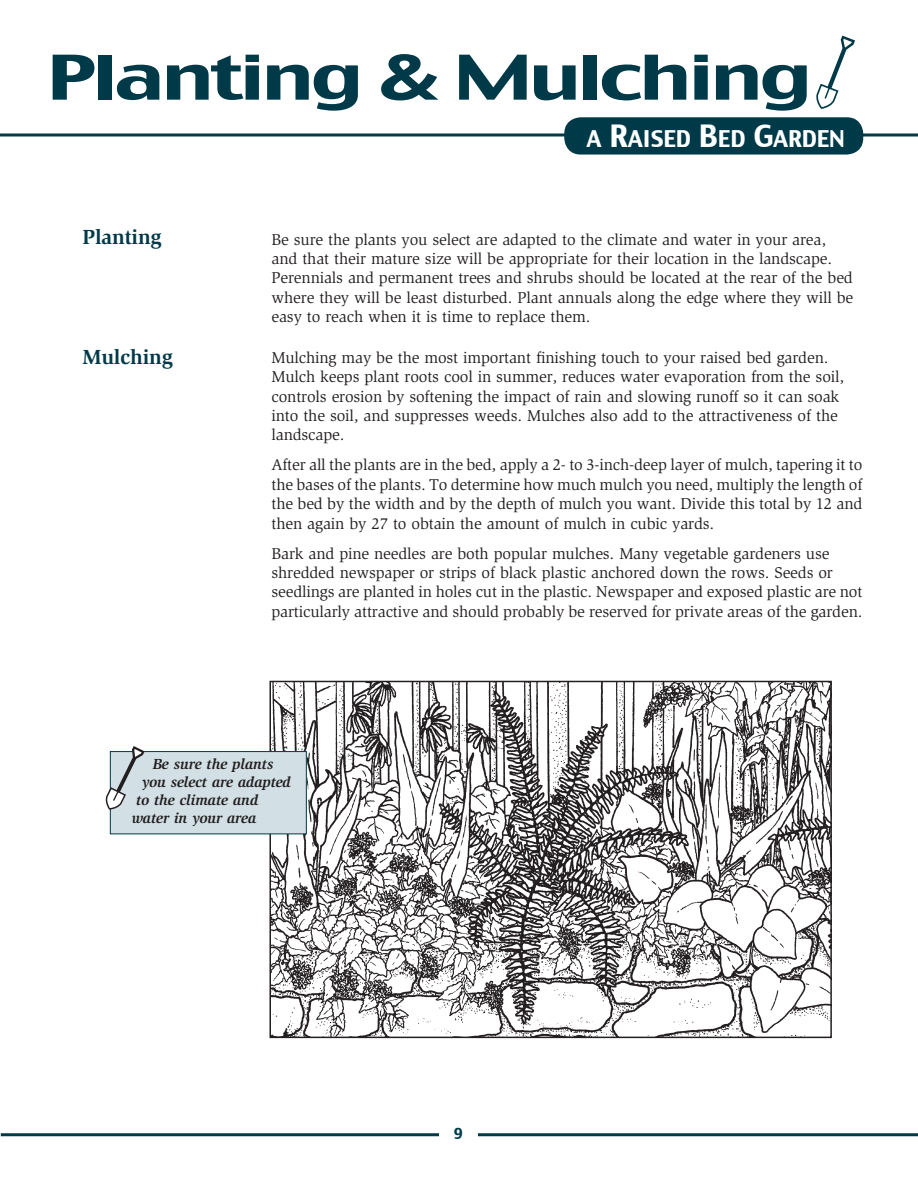
<style>
.page{position:relative;width:918px;height:1188px;background:#fff}
.page>*{position:absolute;margin:0;border:0;box-sizing:border-box;transform-origin:0 0}
.captions{font:60px "Charcoal CY";letter-spacing:-.05em;color:#003a49;scale:1.4 1}
.captions-2{font:22.5px "Charcoal CY";letter-spacing:-.015em;color:#fff}
.bold{font:700 21px "Slimbach";letter-spacing:-.01em;color:#003a49}
.captions-3{font:16.2px/19.4px "Slimbach";letter-spacing:-.01em;color:#231f20}
.real_captions{font:italic 700 15px "Slimbach";letter-spacing:-.01em;color:#231f20}
.t1{font:15px "Charcoal CY";color:#003a49}
.s1{font-size:30px}
</style>
<div class="page">
<hr style="left:1px;top:1133px;width:917px;height:3px;background:#003a49">
<hr style="left:0;top:134px;width:918px;height:2px;background:#003a49">
<img style="left:273px;top:684px;width:556px;height:351px">
<div style="left:270px;top:681px;width:562px;height:357px;border:2px solid #231f20"></div>
<div style="left:110px;top:752px;width:196px;height:82px;background:#d2e0e6"></div>
<div style="left:110px;top:751px;width:197px;height:83px;border:1px solid #003a49"></div>
<svg style="left:105px;top:746px;width:40px;height:64px"></svg>
<svg style="left:816px;top:36px;width:39px;height:73px"></svg>
<div style="left:564px;top:117px;width:299px;height:38px;background:#003a49;border-radius:17px"></div>
<div style="left:439px;top:1122px;width:39px;height:64px;background:#fff"></div>
<p class="captions" style="left:46px;top:40px;width:549px">Planting &amp; Mulching</p>
<p class="bold" style="left:82px;top:224px;width:81px">Planting</p>
<p class="bold" style="left:82px;top:344px;width:92px">Mulching</p>
<p class="captions-2" style="left:587px;top:124px;width:260px">A <span class="s1">R</span>AISED <span class="s1">B</span>ED <span class="s1">G</span>ARDEN</p>
<p class="captions-3" style="left:272px;top:230px;width:583px">Be sure the plants you select are adapted to the climate and water in your area, and that their mature size will be appropriate for their location in the landscape.<br>Perennials and permanent trees and shrubs should be located at the rear of the bed where they will be least disturbed. Plant annuals along the edge where they will be easy to reach when it is time to replace them.</p>
<p class="captions-3" style="left:272px;top:348px;width:574px">Mulching may be the most important finishing touch to your raised bed garden.<br>Mulch keeps plant roots cool in summer, reduces water evaporation from the soil, controls erosion by softening the impact of rain and slowing runoff so it can soak into the soil, and suppresses weeds. Mulches also add to the attractiveness of the landscape.</p>
<p class="captions-3" style="left:272px;top:456px;width:593px;text-align:justify">After all the plants are in the bed, apply a 2- to 3-inch-deep layer of mulch, tapering it to the bases of the plants. To determine how much mulch you need, multiply the length of the bed by the width and by the depth of mulch you want. Divide this total by 12 and then again by 27 to obtain the amount of mulch in cubic yards.</p>
<p class="captions-3" style="left:272px;top:544px;width:593px">Bark and pine needles are both popular mulches. Many vegetable gardeners use shredded newspaper or strips of black plastic anchored down the rows. Seeds or seedlings are planted in holes cut in the plastic. Newspaper and exposed plastic are not particularly attractive and should probably be reserved for private areas of the garden.</p>
<p class="real_captions" style="left:153px;top:755px;width:122px">Be sure the plants</p>
<p class="real_captions" style="left:142px;top:773px;width:150px">you select are adapted</p>
<p class="real_captions" style="left:136px;top:791px;width:124px">to the climate and</p>
<p class="real_captions" style="left:132px;top:809px;width:126px">water in your area</p>
<p class="t1" style="left:454px;top:1124px;width:10px">9</p>
</div>
